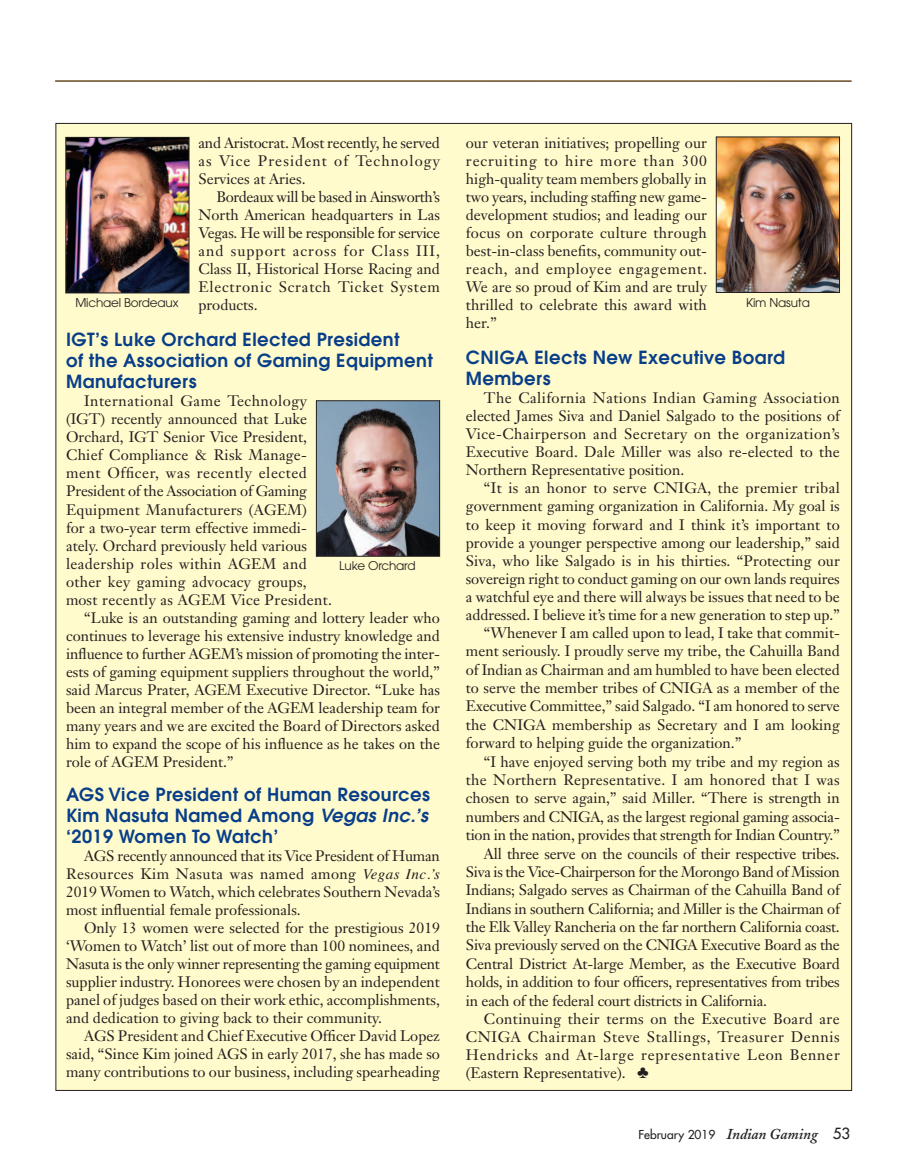
<style>
.page{position:relative;width:905px;height:1175px;background:#fff}
.page>*{position:absolute;margin:0;border:0;box-sizing:border-box;transform-origin:0 0}
.t1{font:600 18px/21px "Avant Garde";letter-spacing:.025em;color:#083e89}
.t2{font:15px/18px "Janson Text";color:#231f20;text-align:justify}
.t3{font:15px "Janson Text";letter-spacing:.02em;color:#231f20}
.t4{font:15px "Janson Text";letter-spacing:.025em;color:#231f20}
.t5{font:15px "Janson Text";letter-spacing:-.02em;color:#231f20}
.t6{font:15px "Janson Text";letter-spacing:.05em;color:#231f20}
.t7{font:15px "Janson Text";letter-spacing:.045em;color:#231f20}
.t8{font:15px "Janson Text";letter-spacing:.04em;color:#231f20}
.t9{font:15px "Janson Text";letter-spacing:.035em;color:#231f20}
.t10{font:12px "Avant Garde";letter-spacing:-.015em;color:#231f20}
.t11{font:12px "Futura";color:#231f20}
.s1{font-style:italic}
.s2{font-family:"Times";font-style:italic}
.s3{font-family:"Adobe Caslon";font-weight:600;font-style:italic;font-size:15px}
.s4{font-size:15px}
</style>
<div class="page">
<div style="left:56px;top:124px;width:795px;height:966px;background:#fffbcc"></div>
<hr style="left:55px;top:80px;width:796px;height:2px;background:#684920">
<img style="left:718px;top:138px;width:119px;height:153px">
<div style="left:716px;top:136px;width:123px;height:157px;border:1px solid #231f20"></div>
<img style="left:67px;top:139px;width:120px;height:152px">
<div style="left:65px;top:137px;width:124px;height:156px;border:1px solid #231f20"></div>
<img style="left:318px;top:402px;width:120px;height:152px">
<div style="left:316px;top:400px;width:124px;height:156px;border:1px solid #231f20"></div>
<p class="t2" style="left:198px;top:136px;width:243px">and Aristocrat. Most recently, he served as Vice President of Technology Services at Aries.</p>
<p class="t2" style="left:198px;top:190px;width:243px;text-indent:18px">Bordeaux will be based in Ainsworth’s North American headquarters in Las Vegas. He will be responsible for service and support across for Class III, Class II, Historical Horse Racing and Electronic Scratch Ticket System products.</p>
<p class="t1" style="left:66px;top:331px;width:368px">IGT’s Luke Orchard Elected President<br>of the Association of Gaming Equipment<br>Manufacturers</p>
<p class="t9" style="left:84px;top:395px;width:224px">International Game Technology</p>
<p class="t2" style="left:66px;top:412px;width:242px">(IGT) recently announced that Luke</p>
<p class="t2" style="left:66px;top:430px;width:242px">Orchard, IGT Senior Vice President,</p>
<p class="t2" style="left:66px;top:448px;width:242px">Chief Compliance &amp; Risk Manage-</p>
<p class="t8" style="left:66px;top:467px;width:242px">ment Officer, was recently elected</p>
<p class="t2" style="left:66px;top:484px;width:242px">President of the Association of Gaming</p>
<p class="t3" style="left:66px;top:503px;width:242px">Equipment Manufacturers (AGEM)</p>
<p class="t2" style="left:66px;top:520px;width:242px">for a two-year term effective immedi-</p>
<p class="t2" style="left:66px;top:538px;width:242px">ately. Orchard previously held various</p>
<p class="t4" style="left:66px;top:557px;width:242px">leadership roles within AGEM and</p>
<p class="t3" style="left:66px;top:575px;width:242px">other key gaming advocacy groups,</p>
<p class="t4" style="left:66px;top:593px;width:268px">most recently as AGEM Vice President.</p>
<p class="t2" style="left:84px;top:610px;width:357px">“Luke is an outstanding gaming and lottery leader who</p>
<p class="t2" style="left:66px;top:628px;width:375px">continues to leverage his extensive industry knowledge and</p>
<p class="t2" style="left:66px;top:646px;width:375px">influence to further AGEM’s mission of promoting the inter-</p>
<p class="t2" style="left:66px;top:664px;width:375px">ests of gaming equipment suppliers throughout the world,”</p>
<p class="t2" style="left:66px;top:682px;width:375px">said Marcus Prater, AGEM Executive Director. “Luke has</p>
<p class="t2" style="left:66px;top:700px;width:375px">been an integral member of the AGEM leadership team for</p>
<p class="t2" style="left:66px;top:718px;width:375px">many years and we are excited the Board of Directors asked</p>
<p class="t2" style="left:66px;top:736px;width:375px">him to expand the scope of his influence as he takes on the</p>
<p class="t2" style="left:66px;top:754px;width:169px">role of AGEM President.”</p>
<p class="t1" style="left:66px;top:785px;width:365px;text-align:justify">AGS Vice President of Human Resources Kim Nasuta Named Among <span class="s1">Vegas Inc.’s </span>‘2019 Women To Watch’</p>
<p class="t2" style="left:66px;top:848px;width:375px;text-indent:18px">AGS recently announced that its Vice President of Human Resources Kim Nasuta was named among <span class="s2">Vegas Inc.’s </span>2019 Women to Watch, which celebrates Southern Nevada’s most influential female professionals.</p>
<p class="t2" style="left:66px;top:920px;width:375px;text-indent:18px">Only 13 women were selected for the prestigious 2019 ‘Women to Watch’ list out of more than 100 nominees, and Nasuta is the only winner representing the gaming equipment supplier industry. Honorees were chosen by an independent panel of judges based on their work ethic, accomplishments, and dedication to giving back to their community.</p>
<p class="t2" style="left:66px;top:1028px;width:375px;text-indent:18px">AGS President and Chief Executive Officer David Lopez said, “Since Kim joined AGS in early 2017, she has made so many contributions to our business, including spearheading</p>
<p class="t2" style="left:466px;top:136px;width:242px">our veteran initiatives; propelling our recruiting to hire more than 300 high-quality team members globally in two years, including staffing new game&shy;development studios; and leading our focus on corporate culture through best-in-class benefits, community out&shy;reach, and employee engagement.<br>We are so proud of Kim and are truly thrilled to celebrate this award with her.”</p>
<p class="t1" style="left:466px;top:349px;width:321px">CNIGA Elects New Executive Board<br>Members</p>
<p class="t2" style="left:466px;top:391px;width:375px;text-indent:18px">The California Nations Indian Gaming Association elected James Siva and Daniel Salgado to the positions of Vice-Chairperson and Secretary on the organization’s Executive Board. Dale Miller was also re-elected to the Northern Representative position.</p>
<p class="t3" style="left:484px;top:482px;width:357px">“It is an honor to serve CNIGA, the premier tribal</p>
<p class="t2" style="left:466px;top:499px;width:375px">government gaming organization in California. My goal is</p>
<p class="t2" style="left:466px;top:517px;width:375px">to keep it moving forward and I think it’s important to</p>
<p class="t2" style="left:466px;top:535px;width:375px">provide a younger perspective among our leadership,” said</p>
<p class="t2" style="left:466px;top:553px;width:375px">Siva, who like Salgado is in his thirties. “Protecting our</p>
<p class="t2" style="left:466px;top:571px;width:375px">sovereign right to conduct gaming on our own lands requires</p>
<p class="t2" style="left:466px;top:589px;width:375px">a watchful eye and there will always be issues that need to be</p>
<p class="t2" style="left:466px;top:607px;width:375px">addressed. I believe it’s time for a new generation to step up.”</p>
<p class="t2" style="left:484px;top:625px;width:357px">“Whenever I am called upon to lead, I take that commit-</p>
<p class="t2" style="left:466px;top:643px;width:375px">ment seriously. I proudly serve my tribe, the Cahuilla Band</p>
<p class="t2" style="left:466px;top:662px;width:375px">of Indian as Chairman and am humbled to have been elected</p>
<p class="t2" style="left:466px;top:680px;width:375px">to serve the member tribes of CNIGA as a member of the</p>
<p class="t2" style="left:466px;top:698px;width:375px">Executive Committee,” said Salgado. “I am honored to serve</p>
<p class="t2" style="left:466px;top:717px;width:375px">the CNIGA membership as Secretary and I am looking</p>
<p class="t2" style="left:466px;top:735px;width:277px">forward to helping guide the organization.”</p>
<p class="t2" style="left:484px;top:754px;width:357px">“I have enjoyed serving both my tribe and my region as</p>
<p class="t3" style="left:466px;top:773px;width:375px">the Northern Representative. I am honored that I was</p>
<p class="t2" style="left:466px;top:790px;width:375px">chosen to serve again,” said Miller. “There is strength in</p>
<p class="t2" style="left:466px;top:809px;width:375px">numbers and CNIGA, as the largest regional gaming associa-</p>
<p class="t2" style="left:466px;top:827px;width:375px">tion in the nation, provides that strength for Indian Country.”</p>
<p class="t2" style="left:484px;top:845px;width:357px">All three serve on the councils of their respective tribes.</p>
<p class="t5" style="left:466px;top:865px;width:375px">Siva is the Vice-Chairperson for the Morongo Band of Mission</p>
<p class="t2" style="left:466px;top:882px;width:375px">Indians; Salgado serves as Chairman of the Cahuilla Band of</p>
<p class="t2" style="left:466px;top:901px;width:375px">Indians in southern California; and Miller is the Chairman of</p>
<p class="t2" style="left:466px;top:919px;width:375px">the Elk Valley Rancheria on the far northern California coast.</p>
<p class="t2" style="left:466px;top:937px;width:375px">Siva previously served on the CNIGA Executive Board as the</p>
<p class="t2" style="left:466px;top:956px;width:375px">Central District At-large Member, as the Executive Board</p>
<p class="t2" style="left:466px;top:974px;width:375px">holds, in addition to four officers, representatives from tribes</p>
<p class="t2" style="left:466px;top:992px;width:302px">in each of the federal court districts in California.</p>
<p class="t4" style="left:484px;top:1012px;width:357px">Continuing their terms on the Executive Board are</p>
<p class="t7" style="left:466px;top:1030px;width:375px">CNIGA Chairman Steve Stallings, Treasurer Dennis</p>
<p class="t6" style="left:466px;top:1048px;width:375px">Hendricks and At-large representative Leon Benner</p>
<p class="t2" style="left:466px;top:1064px;width:161px">(Eastern Representative).</p>
<p class="t10" style="left:75px;top:298px;width:105px">Michael Bordeaux</p>
<p class="t10" style="left:746px;top:297px;width:65px">Kim Nasuta</p>
<p class="t10" style="left:339px;top:561px;width:78px">Luke Orchard</p>
<p class="t11" style="left:638px;top:1128px;width:213px">February 2019 <span class="s3">Indian Gaming</span> <span class="s4">53</span></p>
</div>
